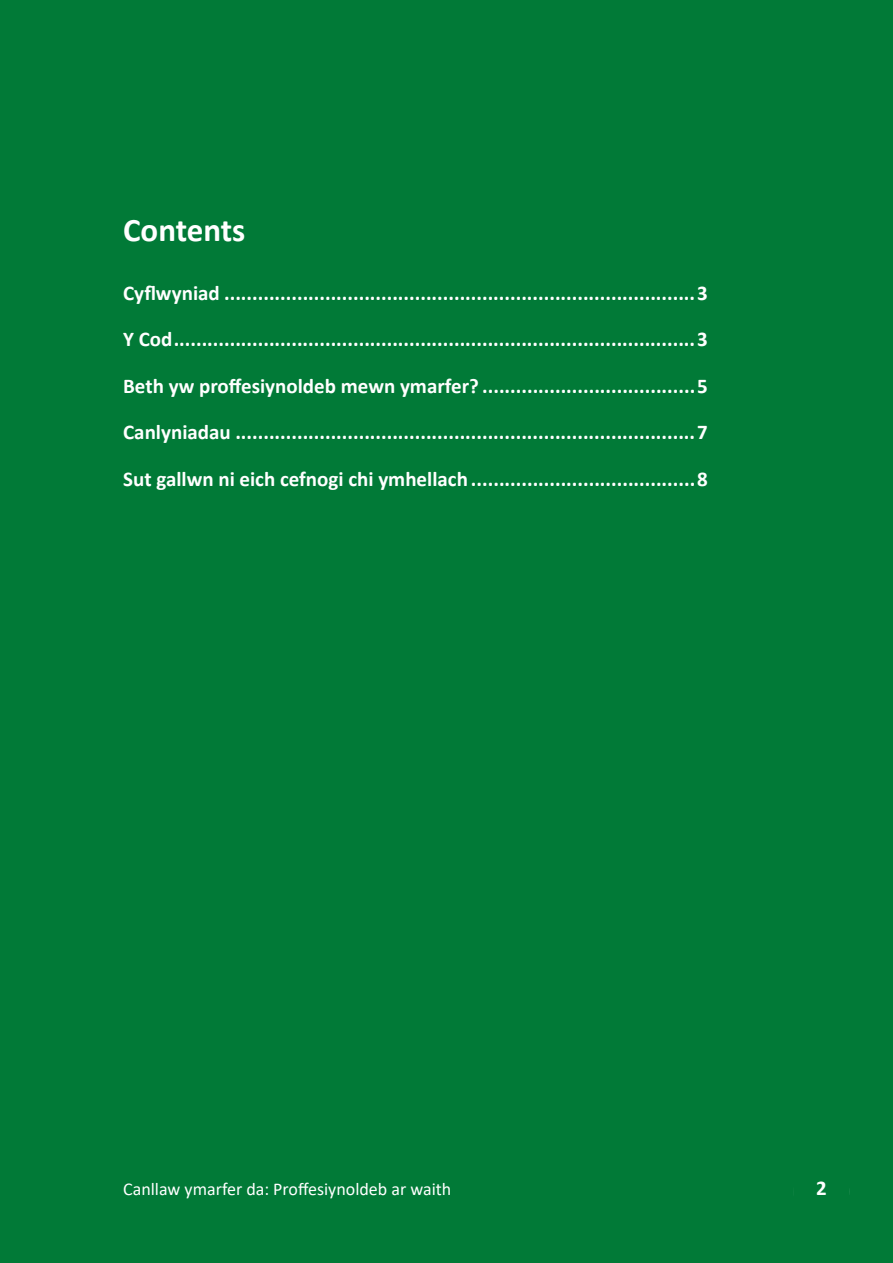
<style>
.page{position:relative;width:893px;height:1263px;background:#017a37}
.page>*{position:absolute;margin:0;border:0;box-sizing:border-box;transform-origin:0 0}
.t1{font:700 33px "Calibri";color:#fff}
.t2{font:700 21px "Calibri";color:#fff}
.t3{font:18px "Calibri";color:#fff}
</style>
<div class="page">
<p class="t1" style="left:123px;top:206px;width:124px">Contents</p>
<p class="t2" style="left:123px;top:278px;width:586px">Cyflwyniad ....................................................................................3</p>
<p class="t2" style="left:123px;top:324px;width:586px">Y Cod.............................................................................................3</p>
<p class="t2" style="left:123px;top:371px;width:586px">Beth yw proffesiynoldeb mewn ymarfer? ......................................5</p>
<p class="t2" style="left:123px;top:417px;width:586px">Canlyniadau ..................................................................................7</p>
<p class="t2" style="left:123px;top:464px;width:586px">Sut gallwn ni eich cefnogi chi ymhellach ........................................8</p>
<p class="t3" style="left:123px;top:1176px;width:330px">Canllaw ymarfer da: Proffesiynoldeb ar waith</p>
<p class="t2" style="left:816px;top:1174px;width:12px">2</p>
</div>
